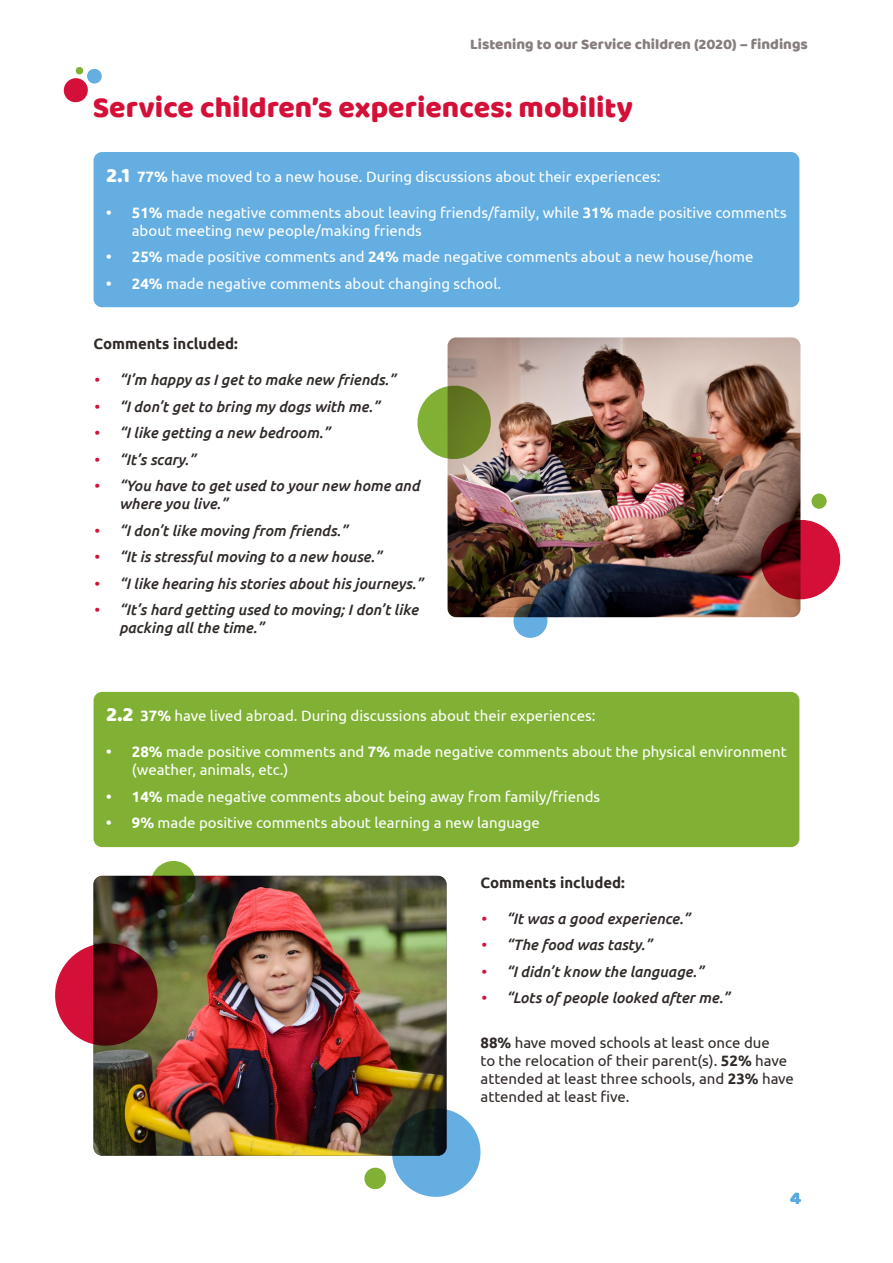
<style>
.page{position:relative;width:893px;height:1263px;background:#fff}
.page>*{position:absolute;margin:0;border:0;box-sizing:border-box;transform-origin:0 0}
.t1{font:30px "Baloo";color:#d41038}
.t2{font:18px "Baloo";color:#59aadf}
.t3{font:15px/18px "Ubuntu";color:#fff}
.t4{font:italic 500 15px/18px "Ubuntu";color:#2f2927}
.t5{font:15px/18px "Ubuntu";color:#2f2927}
.t6{font:15px "Baloo";color:#867d7c}
.t7{font:700 15px "Ubuntu";color:#2f2927}
.s1{font-family:"Baloo";font-size:21px}
.s2{font-weight:700}
.s3{color:#d41038}
</style>
<div class="page">
<svg style="left:63px;top:67px;width:39px;height:36px"></svg>
<div style="left:94px;top:152px;width:705px;height:155px;background:#64aee1;border-radius:9px"></div>
<img style="left:448px;top:337px;width:352px;height:280px">
<div style="left:94px;top:692px;width:705px;height:155px;background:#80b134;border-radius:9px"></div>
<img style="left:94px;top:876px;width:352px;height:279px">
<svg style="left:417px;top:382px;width:77px;height:81px;background:#93a55d"></svg>
<svg style="left:512px;top:602px;width:37px;height:36px"></svg>
<div style="left:811px;top:493px;width:16px;height:16px;background:#80b134;border-radius:50%"></div>
<svg style="left:757px;top:516px;width:84px;height:87px;background:#a83f4c"></svg>
<svg style="left:55px;top:938px;width:108px;height:113px;background:#8b3c40"></svg>
<svg style="left:363px;top:1104px;width:118px;height:93px"></svg>
<svg style="left:149px;top:861px;width:49px;height:47px;background:#575731"></svg>
<p class="t6" style="left:470px;top:35px;width:339px">Listening to our Service children (2020) – findings</p>
<h1 class="t1" style="left:93px;top:89px;width:542px">Service children’s experiences: mobility</h1>
<p class="t3" style="left:106px;top:167px;width:556px"><span class="s1">2.1</span> <span class="s2">77%</span> have moved to a new house. During discussions about their experiences:</p>
<p class="t3" style="left:132px;top:203px;width:656px;text-indent:-26px"><span class="s2">• 51%</span> made negative comments about leaving friends/family, while <span class="s2">31%</span> made positive comments about meeting new people/making friends</p>
<p class="t3" style="left:106px;top:247px;width:649px"><span class="s2">• 25%</span> made positive comments and <span class="s2">24%</span> made negative comments about a new house/home</p>
<p class="t3" style="left:106px;top:274px;width:396px"><span class="s2">• 24%</span> made negative comments about changing school.</p>
<p class="t7" style="left:94px;top:335px;width:146px">Comments included:</p>
<p class="t4" style="left:94px;top:370px;width:303px"><span class="s3">•</span> “I’m happy as I get to make new friends.”</p>
<p class="t4" style="left:94px;top:397px;width:287px"><span class="s3">•</span> “I don’t get to bring my dogs with me.”</p>
<p class="t4" style="left:94px;top:423px;width:238px"><span class="s3">•</span> “I like getting a new bedroom.”</p>
<p class="t4" style="left:94px;top:450px;width:103px"><span class="s3">•</span> “It’s scary.”</p>
<p class="t4" style="left:119px;top:476px;width:302px;text-indent:-26px"><span class="s3">•</span> “You have to get used to your new home and where you live.”</p>
<p class="t4" style="left:94px;top:521px;width:255px"><span class="s3">•</span> “I don’t like moving from friends.”</p>
<p class="t4" style="left:94px;top:547px;width:289px"><span class="s3">•</span> “It is stressful moving to a new house.”</p>
<p class="t4" style="left:94px;top:574px;width:331px"><span class="s3">•</span> “I like hearing his stories about his journeys.”</p>
<p class="t4" style="left:119px;top:600px;width:301px;text-indent:-26px"><span class="s3">•</span> “It’s hard getting used to moving; I don’t like packing all the time.”</p>
<p class="t3" style="left:106px;top:706px;width:491px"><span class="s1">2.2</span> <span class="s2">37%</span> have lived abroad. During discussions about their experiences:</p>
<p class="t3" style="left:132px;top:742px;width:656px;text-indent:-26px"><span class="s2">• 28%</span> made positive comments and <span class="s2">7%</span> made negative comments about the physical environment (weather, animals, etc.)</p>
<p class="t3" style="left:106px;top:787px;width:495px"><span class="s2">• 14%</span> made negative comments about being away from family/friends</p>
<p class="t3" style="left:106px;top:814px;width:435px"><span class="s2">• 9%</span> made positive comments about learning a new language</p>
<p class="t7" style="left:480px;top:873px;width:146px">Comments included:</p>
<p class="t4" style="left:480px;top:909px;width:211px"><span class="s3">•</span> “It was a good experience.”</p>
<p class="t4" style="left:480px;top:935px;width:173px"><span class="s3">•</span> “The food was tasty.”</p>
<p class="t4" style="left:480px;top:962px;width:224px"><span class="s3">•</span> “I didn’t know the language.”</p>
<p class="t4" style="left:480px;top:988px;width:251px"><span class="s3">•</span> “Lots of people looked after me.”</p>
<p class="t5" style="left:480px;top:1033px;width:315px"><span class="s2">88%</span> have moved schools at least once due<br>to the relocation of their parent(s). <span class="s2">52%</span> have attended at least three schools, and <span class="s2">23%</span> have attended at least five.</p>
<p class="t2" style="left:790px;top:1187px;width:12px">4</p>
</div>
